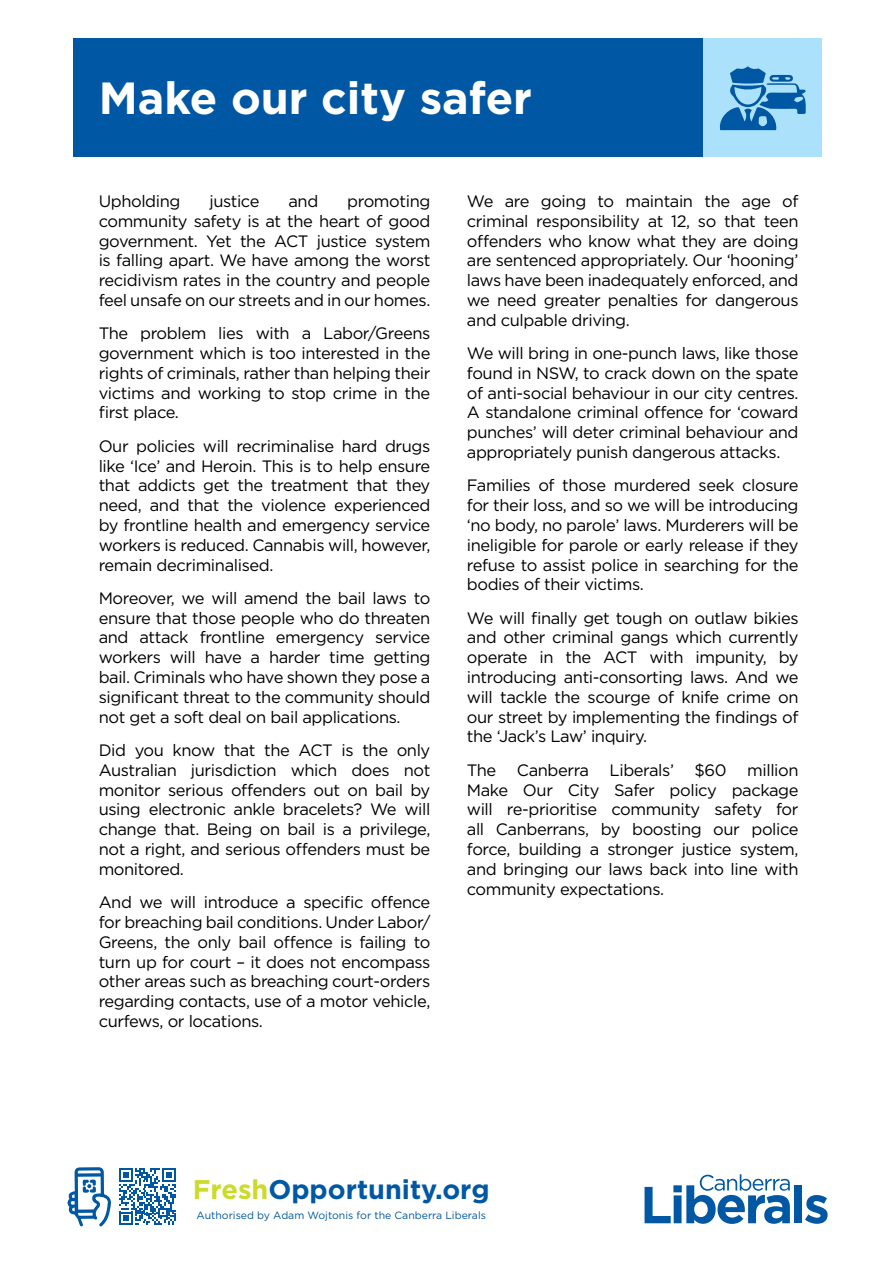
<style>
.page{position:relative;width:893px;height:1263px;background:#fff}
.page>*{position:absolute;margin:0;border:0;box-sizing:border-box;transform-origin:0 0}
.t1{font:700 45px "Gotham";color:#fff}
.t2{font:700 27px "Gotham";color:#0058a4}
.t3{font:16.5px/19.8px "Gotham";letter-spacing:-.025em;color:#000;text-align:justify}
.t4{font:10.5px "Gotham";color:#0058a4}
.s1{color:#cbdb2a}
</style>
<div class="page">
<div style="left:794px;top:1185px;width:8px;height:38px;background:#0058a4"></div>
<svg style="left:805px;top:1195px;width:23px;height:29px"></svg>
<svg style="left:645px;top:1174px;width:145px;height:50px"></svg>
<svg style="left:67px;top:1167px;width:44px;height:59px"></svg>
<svg style="left:119px;top:1168px;width:57px;height:57px"></svg>
<div style="left:73px;top:38px;width:749px;height:119px;background:#0058a4"></div>
<div style="left:703px;top:38px;width:119px;height:119px;background:#abe1fa"></div>
<svg style="left:719px;top:66px;width:87px;height:64px"></svg>
<h1 class="t1" style="left:99px;top:68px;width:435px">Make our city safer</h1>
<p class="t3" style="left:99px;top:191px;width:83px">Upholding</p>
<p class="t3" style="left:209px;top:191px;width:52px">justice</p>
<p class="t3" style="left:288px;top:191px;width:31px">and</p>
<p class="t3" style="left:99px;top:191px;width:333px;text-indent:249px">promoting community safety is at the heart of good government. Yet the ACT justice system is falling apart. We have among the worst recidivism rates in the country and people feel unsafe on our streets and in our homes.</p>
<p class="t3" style="left:99px;top:323px;width:333px">The problem lies with a Labor/Greens government which is too interested in the rights of criminals, rather than helping their victims and working to stop crime in the first place.</p>
<p class="t3" style="left:99px;top:436px;width:333px">Our policies will recriminalise hard drugs like ‘Ice’ and Heroin. This is to help ensure that addicts get the treatment that they need, and that the violence experienced by frontline health and emergency service workers is reduced. Cannabis will, however, remain decriminalised.</p>
<p class="t3" style="left:99px;top:588px;width:333px">Moreover, we will amend the bail laws to ensure that those people who do threaten and attack frontline emergency service workers will have a harder time getting bail. Criminals who have shown they pose a significant threat to the community should not get a soft deal on bail applications.</p>
<p class="t3" style="left:99px;top:740px;width:333px">Did you know that the ACT is the only Australian jurisdiction which does not monitor serious offenders out on bail by using electronic ankle bracelets? We will change that. Being on bail is a privilege, not a right, and serious offenders must be monitored.</p>
<p class="t3" style="left:99px;top:892px;width:333px">And we will introduce a specific offence for breaching bail conditions. Under Labor/ Greens, the only bail offence is failing to turn up for court – it does not encompass other areas such as breaching court-orders regarding contacts, use of a motor vehicle, curfews, or locations.</p>
<p class="t3" style="left:467px;top:191px;width:333px">We are going to maintain the age of criminal responsibility at 12, so that teen offenders who know what they are doing are sentenced appropriately. Our ‘hooning’ laws have been inadequately enforced, and we need greater penalties for dangerous and culpable driving.</p>
<p class="t3" style="left:467px;top:343px;width:333px">We will bring in one-punch laws, like those found in NSW, to crack down on the spate of anti-social behaviour in our city centres.<br>A standalone criminal offence for ‘coward punches’ will deter criminal behaviour and appropriately punish dangerous attacks.</p>
<p class="t3" style="left:467px;top:475px;width:333px">Families of those murdered seek closure for their loss, and so we will be introducing ‘no body, no parole’ laws. Murderers will be ineligible for parole or early release if they refuse to assist police in searching for the bodies of their victims.</p>
<p class="t3" style="left:467px;top:607px;width:333px">We will finally get tough on outlaw bikies and other criminal gangs which currently operate in the ACT with impunity, by introducing anti-consorting laws. And we will tackle the scourge of knife crime on our street by implementing the findings of the ‘Jack’s Law’ inquiry.</p>
<p class="t3" style="left:467px;top:760px;width:333px">The Canberra Liberals’ $60 million Make Our City Safer policy package will re-prioritise community safety for all Canberrans, by boosting our police force, building a stronger justice system, and bringing our laws back into line with community expectations.</p>
<h2 class="t2" style="left:193px;top:1171px;width:298px"><span class="s1">Fresh</span>Opportunity.org</h2>
<p class="t4" style="left:197px;top:1208px;width:291px">Authorised by Adam Wojtonis for the Canberra Liberals</p>
</div>
